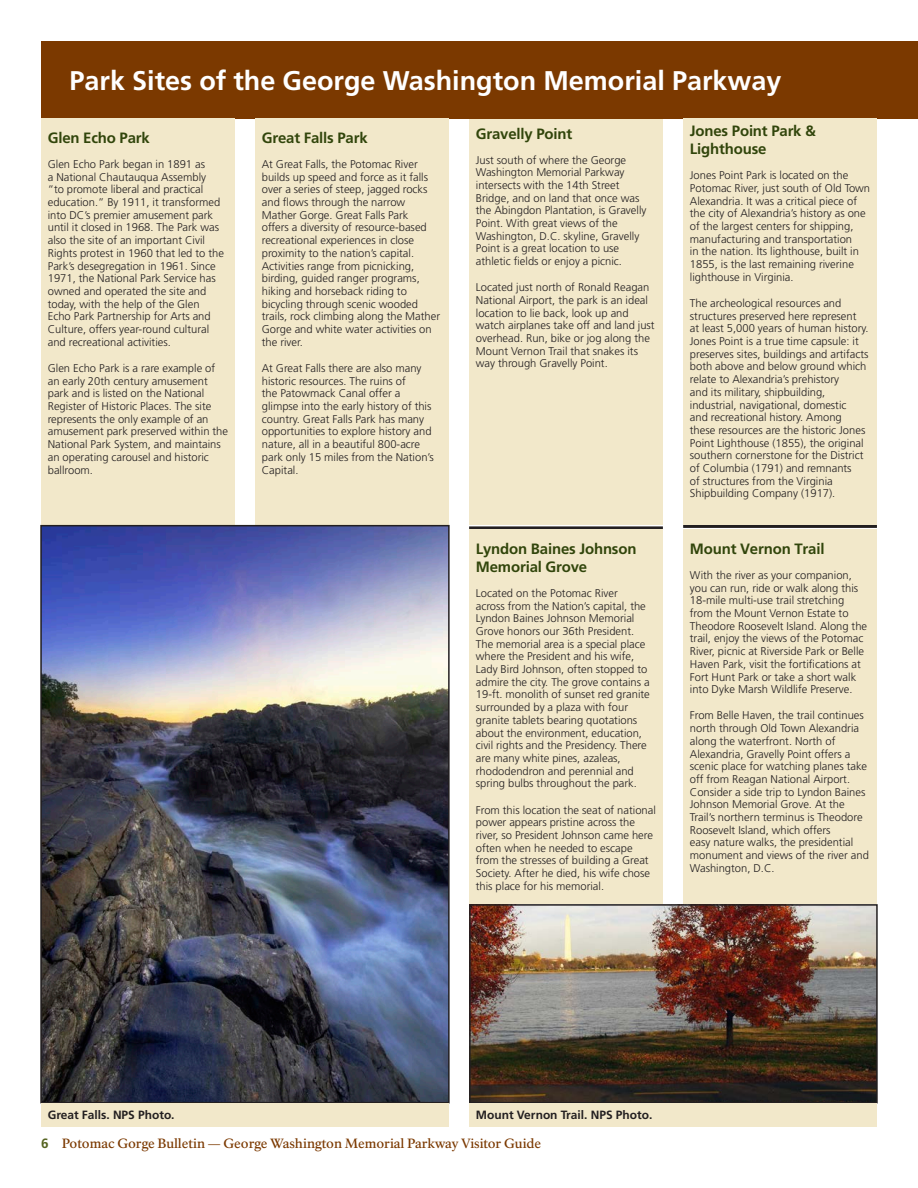
<style>
.page{position:relative;width:918px;height:1188px;background:#fff}
.page>*{position:absolute;margin:0;border:0;box-sizing:border-box;transform-origin:0 0}
.Header_Band_Text{font:700 27px "Frutiger LT Std";color:#fff}
.Park_Information_Hea{font:700 15px/18px "Frutiger LT Std";letter-spacing:-.01em;color:#31450b}
.t1{font:500 13.2px "NPS Rawlinson OT Old";letter-spacing:-.005em;color:#7b3900}
.t2{font:700 12px "Frutiger LT Std";color:#231f20}
.Park_Information_Tex{font:300 11.25px/12.8px "Frutiger LT Std";color:#231f20}
.s1{font-family:"Frutiger LT Std";font-weight:700;font-size:13.5px;color:#566421}
</style>
<div class="page">
<div style="left:469px;top:114px;width:194px;height:411px;background:#f2e8ca"></div>
<hr style="left:683px;top:525px;width:194px;height:3px;background:#231f20">
<div style="left:41px;top:41px;width:877px;height:77px;background:#7b3900"></div>
<div style="left:683px;top:118px;width:194px;height:407px;background:#f2e8ca"></div>
<div style="left:255px;top:118px;width:194px;height:505px;background:#f2e8ca"></div>
<hr style="left:469px;top:526px;width:194px;height:3px;background:#231f20">
<div style="left:469px;top:529px;width:194px;height:598px;background:#f2e8ca"></div>
<div style="left:41px;top:118px;width:194px;height:505px;background:#f2e8ca"></div>
<div style="left:683px;top:529px;width:194px;height:598px;background:#f2e8ca"></div>
<img style="left:472px;top:907px;width:403px;height:193px">
<div style="left:469px;top:904px;width:409px;height:199px;border:2px solid #231f20"></div>
<div style="left:469px;top:1103px;width:408px;height:24px;background:#f2e8ca"></div>
<img style="left:43px;top:528px;width:404px;height:572px">
<div style="left:40px;top:525px;width:410px;height:578px;border:2px solid #231f20"></div>
<div style="left:41px;top:1103px;width:408px;height:24px;background:#f2e8ca"></div>
<p class="Header_Band_Text" style="left:70px;top:65px;width:714px">Park Sites of the George Washington Memorial Parkway</p>
<p class="Park_Information_Hea" style="left:690px;top:122px;width:128px">Jones Point Park &amp;<br>Lighthouse</p>
<p class="Park_Information_Tex" style="left:690px;top:169px;width:182px">Jones Point Park is located on the Potomac River, just south of Old Town Alexandria. It was a critical piece of the city of Alexandria’s history as one of the largest centers for shipping, manufacturing and transportation<br>in the nation. Its lighthouse, built in 1855, is the last remaining riverine lighthouse in Virginia.</p>
<p class="Park_Information_Tex" style="left:690px;top:297px;width:180px">The archeological resources and structures preserved here represent at least 5,000 years of human history.<br>Jones Point is a true time capsule: it preserves sites, buildings and artifacts both above and below ground which relate to Alexandria’s prehistory<br>and its military, shipbuilding, industrial, navigational, domestic<br>and recreational history. Among these resources are the historic Jones Point Lighthouse (1855), the original southern cornerstone for the District of Columbia (1791) and remnants<br>of structures from the Virginia Shipbuilding Company (1917).</p>
<p class="Park_Information_Hea" style="left:476px;top:125px;width:98px">Gravelly Point</p>
<p class="Park_Information_Tex" style="left:476px;top:153px;width:172px">Just south of where the George<br>Washington Memorial Parkway intersects with the 14th Street<br>Bridge, and on land that once was the Abingdon Plantation, is Gravelly<br>Point. With great views of the<br>Washington, D.C. skyline, Gravelly<br>Point is a great location to use athletic fields or enjoy a picnic.</p>
<p class="Park_Information_Tex" style="left:476px;top:281px;width:180px">Located just north of Ronald Reagan National Airport, the park is an ideal location to lie back, look up and watch airplanes take off and land just overhead. Run, bike or jog along the Mount Vernon Trail that snakes its way through Gravelly Point.</p>
<p class="Park_Information_Hea" style="left:48px;top:129px;width:104px">Glen Echo Park</p>
<p class="Park_Information_Tex" style="left:48px;top:158px;width:178px">Glen Echo Park began in 1891 as<br>a National Chautauqua Assembly “to promote liberal and practical education.” By 1911, it transformed into DC’s premier amusement park until it closed in 1968. The Park was also the site of an important Civil Rights protest in 1960 that led to the Park’s desegregation in 1961. Since 1971, the National Park Service has owned and operated the site and today, with the help of the Glen Echo Park Partnership for Arts and Culture, offers year-round cultural and recreational activities.</p>
<p class="Park_Information_Tex" style="left:48px;top:362px;width:182px">Glen Echo Park is a rare example of an early 20th century amusement park and is listed on the National<br>Register of Historic Places. The site represents the only example of an amusement park preserved within the<br>National Park System, and maintains an operating carousel and historic ballroom.</p>
<p class="Park_Information_Hea" style="left:262px;top:129px;width:107px">Great Falls Park</p>
<p class="Park_Information_Tex" style="left:262px;top:158px;width:180px">At Great Falls, the Potomac River builds up speed and force as it falls over a series of steep, jagged rocks and flows through the narrow<br>Mather Gorge. Great Falls Park<br>offers a diversity of resource-based recreational experiences in close proximity to the nation’s capital.<br>Activities range from picnicking, birding, guided ranger programs, hiking and horseback riding to bicycling through scenic wooded trails, rock climbing along the Mather<br>Gorge and white water activities on the river.</p>
<p class="Park_Information_Tex" style="left:262px;top:362px;width:173px">At Great Falls there are also many historic resources. The ruins of<br>the Patowmack Canal offer a glimpse into the early history of this country. Great Falls Park has many opportunities to explore history and nature, all in a beautiful 800-acre park only 15 miles from the Nation’s<br>Capital.</p>
<p class="Park_Information_Hea" style="left:476px;top:540px;width:162px">Lyndon Baines Johnson<br>Memorial Grove</p>
<p class="Park_Information_Tex" style="left:476px;top:587px;width:176px">Located on the Potomac River<br>across from the Nation’s capital, the Lyndon Baines Johnson Memorial Grove honors our 36th President.<br>The memorial area is a special place where the President and his wife, Lady Bird Johnson, often stopped to admire the city. The grove contains a 19-ft. monolith of sunset red granite surrounded by a plaza with four granite tablets bearing quotations about the environment, education, civil rights and the Presidency. There are many white pines, azaleas, rhododendron and perennial and spring bulbs throughout the park.</p>
<p class="Park_Information_Tex" style="left:476px;top:803px;width:182px">From this location the seat of national power appears pristine across the river, so President Johnson came here often when he needed to escape from the stresses of building a Great Society. After he died, his wife chose this place for his memorial.</p>
<p class="Park_Information_Hea" style="left:690px;top:540px;width:136px">Mount Vernon Trail</p>
<p class="Park_Information_Tex" style="left:690px;top:569px;width:179px">With the river as your companion, you can run, ride or walk along this 18-mile multi-use trail stretching from the Mount Vernon Estate to Theodore Roosevelt Island. Along the trail, enjoy the views of the Potomac River, picnic at Riverside Park or Belle Haven Park, visit the fortifications at Fort Hunt Park or take a short walk into Dyke Marsh Wildlife Preserve.</p>
<p class="Park_Information_Tex" style="left:690px;top:709px;width:181px">From Belle Haven, the trail continues north through Old Town Alexandria along the waterfront. North of Alexandria, Gravelly Point offers a scenic place for watching planes take off from Reagan National Airport.<br>Consider a side trip to Lyndon Baines Johnson Memorial Grove. At the Trail’s northern terminus is Theodore Roosevelt Island, which offers<br>easy nature walks, the presidential monument and views of the river and Washington, D.C.</p>
<p class="t2" style="left:48px;top:1108px;width:128px">Great Falls. NPS Photo.</p>
<p class="t2" style="left:476px;top:1108px;width:178px">Mount Vernon Trail. NPS Photo.</p>
<p class="t1" style="left:41px;top:1135px;width:502px"><span class="s1">6</span> Potomac Gorge Bulletin — George Washington Memorial Parkway Visitor Guide</p>
</div>
